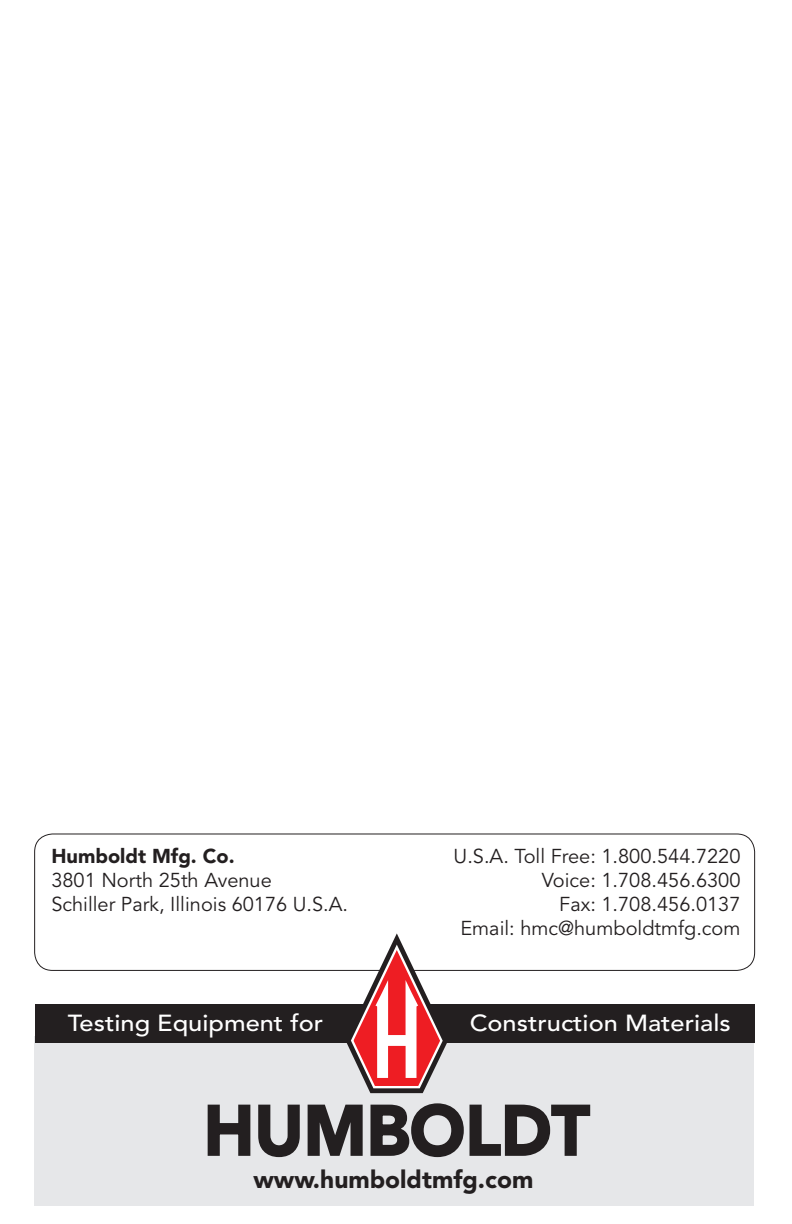
<style>
.page{position:relative;width:792px;height:1224px;background:#fff}
.page>*{position:absolute;margin:0;border:0;box-sizing:border-box;transform-origin:0 0}
.t1{font:900 69.8px "Avenir";color:#231f20;scale:.95 1}
.t2{font:900 24.6px "Avenir";color:#231f20}
.t3{font:500 23.2px "Avenir";color:#fff;scale:1.1 1}
.t4{font:20px "Avenir";color:#231f20}
.t5{font:900 20px "Avenir";color:#231f20}
</style>
<div class="page">
<div style="left:34px;top:833px;width:721px;height:138px;border:1px solid #231f20;border-radius:18px"></div>
<div style="left:35px;top:1036px;width:719px;height:170px;background:#e6e7e9"></div>
<div style="left:35px;top:1004px;width:720px;height:39px;background:#231f20"></div>
<svg style="left:207px;top:1104px;width:44px;height:52px"></svg>
<svg style="left:258px;top:1104px;width:42px;height:54px"></svg>
<svg style="left:307px;top:933px;width:284px;height:225px"></svg>
<p class="t5" style="left:51px;top:844px;width:185px">Humboldt Mfg. Co.</p>
<p class="t4" style="left:51px;top:868px;width:222px">3801 North 25th Avenue</p>
<p class="t4" style="left:51px;top:892px;width:298px">Schiller Park, Illinois 60176 U.S.A.</p>
<p class="t4" style="left:454px;top:844px;width:288px">U.S.A. Toll Free: 1.800.544.7220</p>
<p class="t4" style="left:542px;top:868px;width:200px">Voice: 1.708.456.6300</p>
<p class="t4" style="left:559px;top:892px;width:183px">Fax: 1.708.456.0137</p>
<p class="t4" style="left:460px;top:916px;width:282px">Email: hmc@humboldtmfg.com</p>
<p class="t3" style="left:68px;top:1010px;width:234px">Testing Equipment for</p>
<p class="t3" style="left:470px;top:1010px;width:239px">Construction Materials</p>
<p class="t1" style="left:204px;top:1088px;width:408px">HUMBOLDT</p>
<p class="t2" style="left:253px;top:1164px;width:281px">www.humboldtmfg.com</p>
</div>
